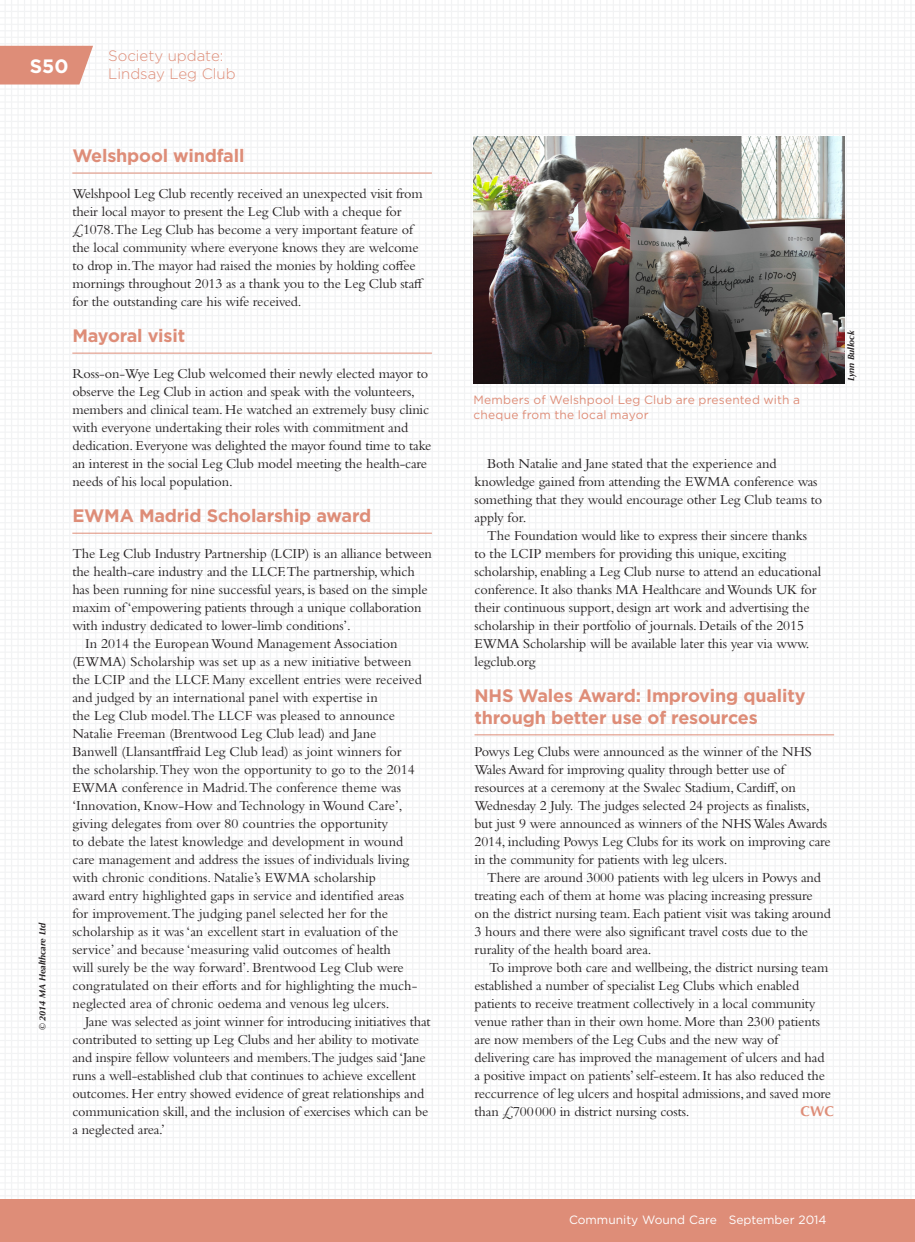
<style>
.page{position:relative;width:915px;height:1242px;background:#fff}
.page>*{position:absolute;margin:0;border:0;box-sizing:border-box;transform-origin:0 0}
.t1{font:700 19.35px "Gotham";color:#fff}
.CWC_subheads{font:700 18px/21.6px "Gotham";letter-spacing:-.01em;color:#de8d78}
.CWC_Headers{font:300 15px/18px "Gotham";color:#de8d78}
.CWC_Main_text{font:14.25px/18px "Bembo Std";letter-spacing:-.01em;color:#231f20}
.CWC_Main_text-2{font:700 14.25px "Optima LT Std";color:#de8d78}
.CWC_Captions{font:12px/15px "Gotham";letter-spacing:.02em;color:#de8d78}
.t2{font:12px "Gotham";color:#fff}
.t3{font:italic 700 9px "Optima LT Std";color:#231f20}
</style>
<div class="page">
<img style="left:0;top:0;width:914px;height:1199px">
<div style="left:0;top:1199px;width:914px;height:43px;background:#de8d78"></div>
<hr style="left:72px;top:173px;width:360px;height:1px;background:#de8d78">
<hr style="left:72px;top:353px;width:360px;height:1px;background:#de8d78">
<hr style="left:72px;top:533px;width:360px;height:1px;background:#de8d78">
<hr style="left:474px;top:734px;width:359px;height:1px;background:#de8d78">
<img style="left:473px;top:136px;width:371px;height:247px">
<svg style="left:0;top:46px;width:93px;height:38px;background:#e09481"></svg>
<p class="t1" style="left:30px;top:55px;width:40px">S50</p>
<p class="CWC_Headers" style="left:108px;top:47px;width:129px">Society update:<br>Lindsay Leg Club</p>
<p class="t3" style="left:37px;top:1030px;width:110px;rotate:-90deg">© 2014 MA Healthcare Ltd</p>
<p class="CWC_subheads" style="left:72px;top:144px;width:174px">Welshpool windfall</p>
<p class="CWC_Main_text" style="left:72px;top:184px;width:353px">Welshpool Leg Club recently received an unexpected visit from their local mayor to present the Leg Club with a cheque for £1078.The Leg Club has become a very important feature of the local community where everyone knows they are welcome to drop in.The mayor had raised the monies by holding coffee mornings throughout 2013 as a thank you to the Leg Club staff for the outstanding care his wife received.</p>
<p class="CWC_subheads" style="left:72px;top:324px;width:114px">Mayoral visit</p>
<p class="CWC_Main_text" style="left:72px;top:364px;width:360px">Ross-on-Wye Leg Club welcomed their newly elected mayor to observe the Leg Club in action and speak with the volunteers, members and clinical team. He watched an extremely busy clinic with everyone undertaking their roles with commitment and dedication. Everyone was delighted the mayor found time to take an interest in the social Leg Club model meeting the health-care needs of his local population.</p>
<p class="CWC_subheads" style="left:72px;top:504px;width:300px">EWMA Madrid Scholarship award</p>
<p class="CWC_Main_text" style="left:72px;top:544px;width:361px">The Leg Club Industry Partnership (LCIP) is an alliance between the health-care industry and the LLCF.The partnership, which has been running for nine successful years, is based on the simple maxim of ‘empowering patients through a unique collaboration with industry dedicated to lower-limb conditions’.</p>
<p class="CWC_Main_text" style="left:72px;top:634px;width:351px;text-indent:13px">In 2014 the European Wound Management Association (EWMA) Scholarship was set up as a new initiative between the LCIP and the LLCF. Many excellent entries were received and judged by an international panel with expertise in<br>the Leg Club model.The LLCF was pleased to announce Natalie Freeman (Brentwood Leg Club lead) and Jane Banwell (Llansantffraid Leg Club lead) as joint winners for the scholarship.They won the opportunity to go to the 2014<br>EWMA conference in Madrid.The conference theme was ‘Innovation, Know-How and Technology in Wound Care’, giving delegates from over 80 countries the opportunity<br>to debate the latest knowledge and development in wound care management and address the issues of individuals living with chronic conditions. Natalie’s EWMA scholarship<br>award entry highlighted gaps in service and identified areas for improvement.The judging panel selected her for the scholarship as it was ‘an excellent start in evaluation of the service’ and because ‘measuring valid outcomes of health<br>will surely be the way forward’. Brentwood Leg Club were congratulated on their efforts and for highlighting the much&shy;neglected area of chronic oedema and venous leg ulcers.</p>
<p class="CWC_Main_text" style="left:72px;top:1012px;width:360px;text-indent:13px">Jane was selected as joint winner for introducing initiatives that contributed to setting up Leg Clubs and her ability to motivate and inspire fellow volunteers and members.The judges said ‘Jane runs a well-established club that continues to achieve excellent outcomes. Her entry showed evidence of great relationships and communication skill, and the inclusion of exercises which can be a neglected area.’</p>
<p class="CWC_Captions" style="left:473px;top:392px;width:328px">Members of Welshpool Leg Club are presented with a cheque from the local mayor</p>
<p class="t3" style="left:845px;top:381px;width:52px;rotate:-90deg">Lynn Bullock</p>
<p class="CWC_Main_text" style="left:474px;top:454px;width:349px;text-indent:13px">Both Natalie and Jane stated that the experience and knowledge gained from attending the EWMA conference was something that they would encourage other Leg Club teams to apply for.</p>
<p class="CWC_Main_text" style="left:474px;top:526px;width:348px;text-indent:13px">The Foundation would like to express their sincere thanks to the LCIP members for providing this unique, exciting scholarship, enabling a Leg Club nurse to attend an educational conference. It also thanks MA Healthcare and Wounds UK for their continuous support, design art work and advertising the scholarship in their portfolio of journals. Details of the 2015<br>EWMA Scholarship will be available later this year via www. legclub.org</p>
<p class="CWC_subheads" style="left:474px;top:684px;width:332px">NHS Wales Award: Improving quality through better use of resources</p>
<p class="CWC_Main_text" style="left:474px;top:742px;width:357px">Powys Leg Clubs were announced as the winner of the NHS Wales Award for improving quality through better use of resources at a ceremony at the Swalec Stadium, Cardiff, on Wednesday 2 July. The judges selected 24 projects as finalists, but just 9 were announced as winners of the NHS Wales Awards 2014, including Powys Leg Clubs for its work on improving care in the community for patients with leg ulcers.</p>
<p class="CWC_Main_text" style="left:474px;top:868px;width:357px;text-indent:13px">There are around 3000 patients with leg ulcers in Powys and treating each of them at home was placing increasing pressure on the district nursing team. Each patient visit was taking around 3 hours and there were also significant travel costs due to the rurality of the health board area.</p>
<p class="CWC_Main_text" style="left:474px;top:958px;width:358px;text-indent:15px">To improve both care and wellbeing, the district nursing team established a number of specialist Leg Clubs which enabled patients to receive treatment collectively in a local community venue rather than in their own home. More than 2300 patients are now members of the Leg Cubs and the new way of delivering care has improved the management of ulcers and had a positive impact on patients’ self-esteem. It has also reduced the reccurrence of leg ulcers and hospital admissions, and saved more than £700000 in district nursing costs.</p>
<p class="CWC_Main_text-2" style="left:800px;top:1103px;width:35px">CWC</p>
<p class="t2" style="left:569px;top:1213px;width:259px">Community Wound Care September 2014</p>
</div>
